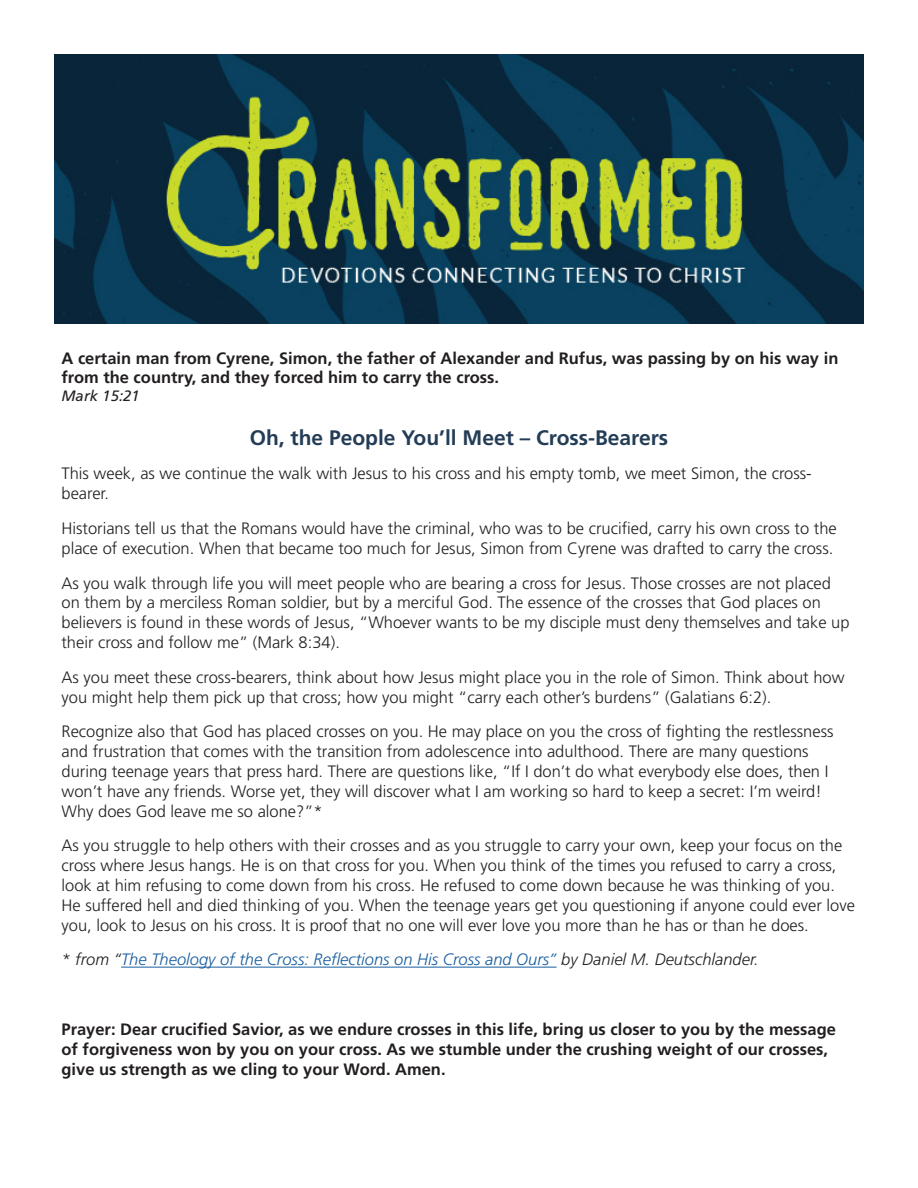
<style>
.page{position:relative;width:918px;height:1188px;background:#fff}
.page>*{position:absolute;margin:0;border:0;box-sizing:border-box;transform-origin:0 0}
.t1{font:700 21px "Frutiger LT Std";color:#243d57}
.body_copy{font:300 16.5px/19.8px "Frutiger LT Std";color:#231f20}
.body_copy-2{font:700 16.5px/19.8px "Frutiger LT Std";color:#231f20}
.Scripture_text{font:700 16.5px/19.8px "Frutiger LT Std";color:#231f20}
.body_copy-3{font:italic 300 16.5px "Frutiger LT Std";color:#175d9e}
.Scripture_reference{font:italic 15px "Frutiger LT Std";color:#231f20}
.s1{color:#231f20}
</style>
<div class="page">
<img style="left:54px;top:54px;width:810px;height:270px">
<hr style="left:121px;top:967px;width:436px;height:1px;background:#175d9e">
<p class="Scripture_text" style="left:62px;top:348px;width:778px">A certain man from Cyrene, Simon, the father of Alexander and Rufus, was passing by on his way in from the country, and they forced him to carry the cross.</p>
<p class="Scripture_reference" style="left:62px;top:388px;width:80px">Mark 15:21</p>
<p class="t1" style="left:250px;top:425px;width:420px">Oh, the People You’ll Meet – Cross-Bearers</p>
<p class="body_copy" style="left:62px;top:464px;width:752px">This week, as we continue the walk with Jesus to his cross and his empty tomb, we meet Simon, the cross&shy;bearer.</p>
<p class="body_copy" style="left:62px;top:519px;width:777px">Historians tell us that the Romans would have the criminal, who was to be crucified, carry his own cross to the place of execution. When that became too much for Jesus, Simon from Cyrene was drafted to carry the cross.</p>
<p class="body_copy" style="left:62px;top:573px;width:790px">As you walk through life you will meet people who are bearing a cross for Jesus. Those crosses are not placed on them by a merciless Roman soldier, but by a merciful God. The essence of the crosses that God places on believers is found in these words of Jesus, “Whoever wants to be my disciple must deny themselves and take up their cross and follow me” (Mark 8:34).</p>
<p class="body_copy" style="left:62px;top:668px;width:785px">As you meet these cross-bearers, think about how Jesus might place you in the role of Simon. Think about how you might help them pick up that cross; how you might “carry each other’s burdens” (Galatians 6:2).</p>
<p class="body_copy" style="left:62px;top:722px;width:774px">Recognize also that God has placed crosses on you. He may place on you the cross of fighting the restlessness and frustration that comes with the transition from adolescence into adulthood. There are many questions during teenage years that press hard. There are questions like, “If I don’t do what everybody else does, then I won’t have any friends. Worse yet, they will discover what I am working so hard to keep a secret: I’m weird!<br>Why does God leave me so alone?”*</p>
<p class="body_copy" style="left:62px;top:836px;width:795px">As you struggle to help others with their crosses and as you struggle to carry your own, keep your focus on the cross where Jesus hangs. He is on that cross for you. When you think of the times you refused to carry a cross, look at him refusing to come down from his cross. He refused to come down because he was thinking of you.<br>He suffered hell and died thinking of you. When the teenage years get you questioning if anyone could ever love you, look to Jesus on his cross. It is proof that no one will ever love you more than he has or than he does.</p>
<p class="body_copy-3" style="left:62px;top:950px;width:699px"><span class="s1">* from “</span>The Theology of the Cross: Reflections on His Cross and Ours” <span class="s1">by Daniel M. Deutschlander.</span></p>
<p class="body_copy-2" style="left:62px;top:1020px;width:776px">Prayer: Dear crucified Savior, as we endure crosses in this life, bring us closer to you by the message of forgiveness won by you on your cross. As we stumble under the crushing weight of our crosses, give us strength as we cling to your Word. Amen.</p>
</div>
